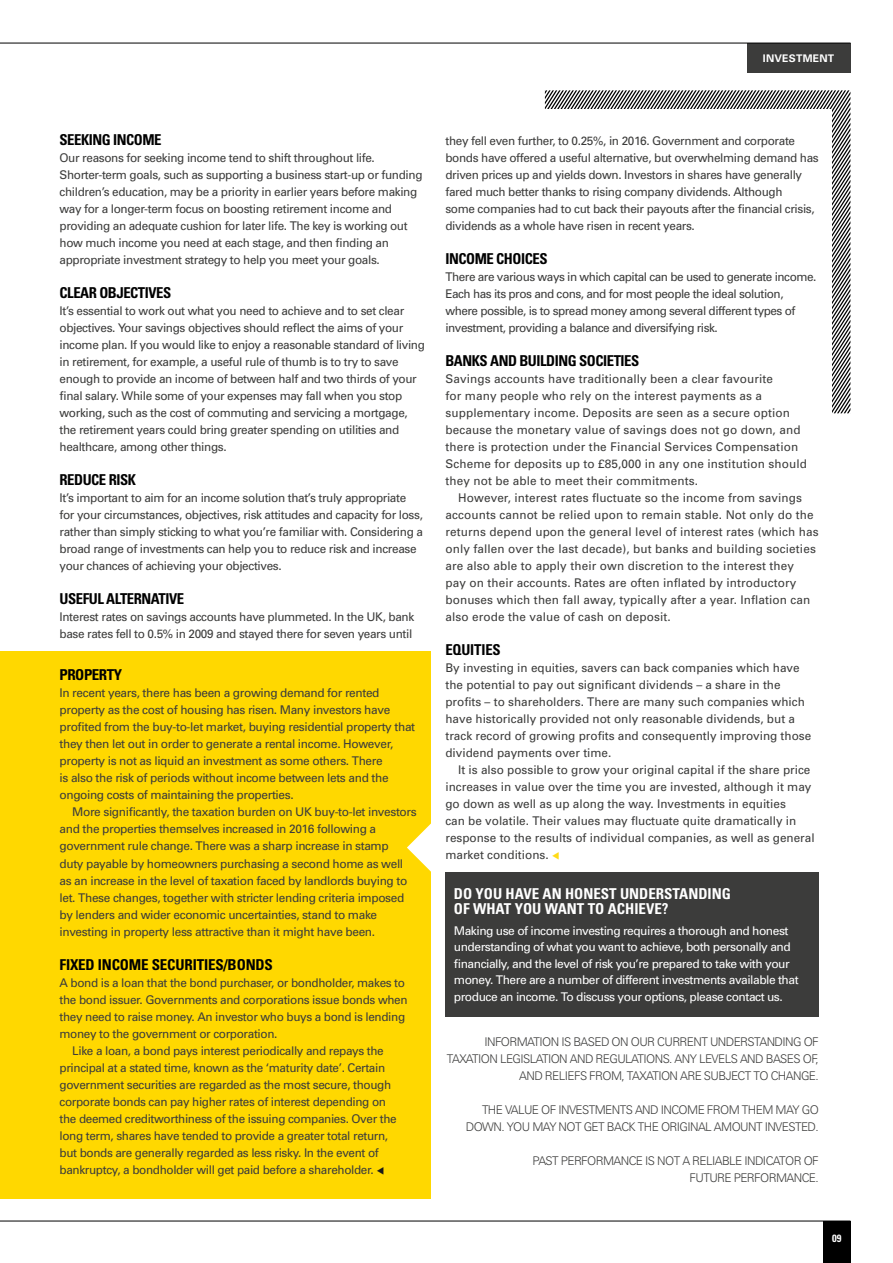
<style>
.page{position:relative;width:893px;height:1263px;background:#fff}
.page>*{position:absolute;margin:0;border:0;box-sizing:border-box;transform-origin:0 0}
.t1{font:700 condensed 15px "Univers";letter-spacing:-.03em;color:#000}
.t2{font:700 condensed 15px/15px "Univers";color:#fff}
.t3{font:700 condensed 15px "Univers";letter-spacing:-.01em;color:#000}
.t4{font:12px/17px "Univers";letter-spacing:-.03em;color:#3c3c3b}
.t5{font:12px/17px "Univers";letter-spacing:.01em;color:#3c3c3b}
.t6{font:12px/17px "Univers";color:#3c3c3b}
.t7{font:300 12px/17px "Univers";letter-spacing:-.05em;color:#3c3c3b;text-align:right}
.t8{font:12px/16.5px "Univers";letter-spacing:-.04em;color:#fff}
.t9{font:700 10.5px "Univers";letter-spacing:.02em;color:#fff}
.t10{font:700 condensed 10.5px "Univers";color:#fff}
.s1{color:#1a1a1a}
.s2{color:#ffdb16}
</style>
<div class="page">
<svg style="left:545px;top:90px;width:306px;height:324px"></svg>
<div style="left:526px;top:109px;width:306px;height:1076px;background:#fff"></div>
<div style="left:0;top:651px;width:431px;height:548px;background:#ffd800"></div>
<hr style="left:0;top:1221px;width:850px;height:1px;background:#000">
<div style="left:823px;top:1221px;width:27px;height:42px;background:#000"></div>
<div style="left:747px;top:43px;width:103px;height:29px;background:#3c3c3b"></div>
<hr style="left:0;top:43px;width:850px;height:1px;background:#000">
<svg style="left:407px;top:823px;width:24px;height:49px"></svg>
<div style="left:445px;top:872px;width:374px;height:144px;background:#3c3c3b"></div>
<p class="t9" style="left:763px;top:51px;width:73px">INVESTMENT</p>
<p class="t1" style="left:60px;top:130px;width:104px">SEEKING INCOME</p>
<p class="t4" style="left:60px;top:149px;width:365px">Our reasons for seeking income tend to shift throughout life.<br>Shorter-term goals, such as supporting a business start-up or funding children’s education, may be a priority in earlier years before making way for a longer-term focus on boosting retirement income and providing an adequate cushion for later life. The key is working out how much income you need at each stage, and then finding an appropriate investment strategy to help you meet your goals.</p>
<p class="t1" style="left:60px;top:283px;width:113px">CLEAR OBJECTIVES</p>
<p class="t4" style="left:60px;top:302px;width:367px">It’s essential to work out what you need to achieve and to set clear objectives. Your savings objectives should reflect the aims of your income plan. If you would like to enjoy a reasonable standard of living in retirement, for example, a useful rule of thumb is to try to save enough to provide an income of between half and two thirds of your final salary. While some of your expenses may fall when you stop working, such as the cost of commuting and servicing a mortgage, the retirement years could bring greater spending on utilities and healthcare, among other things.</p>
<p class="t1" style="left:60px;top:470px;width:78px">REDUCE RISK</p>
<p class="t4" style="left:60px;top:489px;width:365px">It’s important to aim for an income solution that’s truly appropriate for your circumstances, objectives, risk attitudes and capacity for loss, rather than simply sticking to what you’re familiar with. Considering a broad range of investments can help you to reduce risk and increase your chances of achieving your objectives.</p>
<p class="t1" style="left:60px;top:589px;width:126px">USEFUL ALTERNATIVE</p>
<p class="t4" style="left:60px;top:608px;width:356px">Interest rates on savings accounts have plummeted. In the UK, bank base rates fell to 0.5% in 2009 and stayed there for seven years until</p>
<p class="t1" style="left:60px;top:666px;width:64px">PROPERTY</p>
<p class="t4" style="left:60px;top:684px;width:357px">In recent years, there has been a growing demand for rented property as the cost of housing has risen. Many investors have profited from the buy-to-let market, buying residential property that they then let out in order to generate a rental income. However, property is not as liquid an investment as some others. There<br>is also the risk of periods without income between lets and the ongoing costs of maintaining the properties.</p>
<p class="t4" style="left:60px;top:803px;width:359px;text-indent:13px">More significantly, the taxation burden on UK buy-to-let investors and the properties themselves increased in 2016 following a government rule change. There was a sharp increase in stamp<br>duty payable by homeowners purchasing a second home as well as an increase in the level of taxation faced by landlords buying to let. These changes, together with stricter lending criteria imposed by lenders and wider economic uncertainties, stand to make investing in property less attractive than it might have been.</p>
<p class="t3" style="left:60px;top:955px;width:215px">FIXED INCOME SECURITIES/BONDS</p>
<p class="t4" style="left:60px;top:974px;width:347px">A bond is a loan that the bond purchaser, or bondholder, makes to</p>
<p class="t4" style="left:60px;top:991px;width:350px">the bond issuer. Governments and corporations issue bonds when</p>
<p class="t4" style="left:60px;top:1008px;width:347px">they need to raise money. An investor who buys a bond is lending</p>
<p class="t4" style="left:60px;top:1025px;width:219px">money to the government or corporation.</p>
<p class="t4" style="left:72px;top:1042px;width:313px">Like a loan, a bond pays interest periodically and repays the</p>
<p class="t4" style="left:60px;top:1059px;width:327px">principal at a stated time, known as the ‘maturity date’. Certain</p>
<p class="t4" style="left:60px;top:1076px;width:333px">government securities are regarded as the most secure, though</p>
<p class="t4" style="left:60px;top:1093px;width:328px">corporate bonds can pay higher rates of interest depending on</p>
<p class="t4" style="left:60px;top:1110px;width:339px">the deemed creditworthiness of the issuing companies. Over the</p>
<p class="t4" style="left:60px;top:1127px;width:330px">long term, shares have tended to provide a greater total return,</p>
<p class="t4" style="left:60px;top:1144px;width:321px">but bonds are generally regarded as less risky. In the event of</p>
<p class="t4" style="left:60px;top:1161px;width:326px">bankruptcy, a bondholder will get paid before a shareholder. <span class="s1">▼</span></p>
<p class="t4" style="left:445px;top:132px;width:375px">they fell even further, to 0.25%, in 2016. Government and corporate bonds have offered a useful alternative, but overwhelming demand has driven prices up and yields down. Investors in shares have generally fared much better thanks to rising company dividends. Although<br>some companies had to cut back their payouts after the financial crisis, dividends as a whole have risen in recent years.</p>
<p class="t1" style="left:445px;top:249px;width:104px">INCOME CHOICES</p>
<p class="t4" style="left:445px;top:268px;width:372px">There are various ways in which capital can be used to generate income.<br>Each has its pros and cons, and for most people the ideal solution, where possible, is to spread money among several different types of investment, providing a balance and diversifying risk.</p>
<p class="t1" style="left:445px;top:351px;width:195px">BANKS AND BUILDING SOCIETIES</p>
<p class="t5" style="left:445px;top:370px;width:363px">Savings accounts have traditionally been a clear favourite<br>for many people who rely on the interest payments as a supplementary income. Deposits are seen as a secure option because the monetary value of savings does not go down, and there is protection under the Financial Services Compensation Scheme for deposits up to £85,000 in any one institution should they not be able to meet their commitments.</p>
<p class="t5" style="left:445px;top:489px;width:375px;text-indent:13px">However, interest rates fluctuate so the income from savings accounts cannot be relied upon to remain stable. Not only do the returns depend upon the general level of interest rates (which has only fallen over the last decade), but banks and building societies are also able to apply their own discretion to the interest they<br>pay on their accounts. Rates are often inflated by introductory bonuses which then fall away, typically after a year. Inflation can also erode the value of cash on deposit.</p>
<p class="t3" style="left:445px;top:640px;width:57px">EQUITIES</p>
<p class="t6" style="left:445px;top:659px;width:367px">By investing in equities, savers can back companies which have the potential to pay out significant dividends – a share in the profits – to shareholders. There are many such companies which have historically provided not only reasonable dividends, but a track record of growing profits and consequently improving those dividend payments over time.</p>
<p class="t6" style="left:445px;top:761px;width:371px;text-indent:13px">It is also possible to grow your original capital if the share price increases in value over the time you are invested, although it may go down as well as up along the way. Investments in equities<br>can be volatile. Their values may fluctuate quite dramatically in response to the results of individual companies, as well as general market conditions. <span class="s2">▼</span></p>
<p class="t2" style="left:454px;top:886px;width:278px">DO YOU HAVE AN HONEST UNDERSTANDING<br>OF WHAT YOU WANT TO ACHIEVE?</p>
<p class="t8" style="left:454px;top:922px;width:346px">Making use of income investing requires a thorough and honest understanding of what you want to achieve, both personally and financially, and the level of risk you’re prepared to take with your money. There are a number of different investments available that produce an income. To discuss your options, please contact us.</p>
<p class="t7" style="left:447px;top:1033px;width:373px">INFORMATION IS BASED ON OUR CURRENT UNDERSTANDING OF<br>TAXATION LEGISLATION AND REGULATIONS. ANY LEVELS AND BASES OF,<br>AND RELIEFS FROM, TAXATION ARE SUBJECT TO CHANGE.</p>
<p class="t7" style="left:466px;top:1101px;width:354px">THE VALUE OF INVESTMENTS AND INCOME FROM THEM MAY GO<br>DOWN. YOU MAY NOT GET BACK THE ORIGINAL AMOUNT INVESTED.</p>
<p class="t7" style="left:533px;top:1152px;width:288px">PAST PERFORMANCE IS NOT A RELIABLE INDICATOR OF<br>FUTURE PERFORMANCE.</p>
<p class="t10" style="left:832px;top:1231px;width:11px">09</p>
</div>
